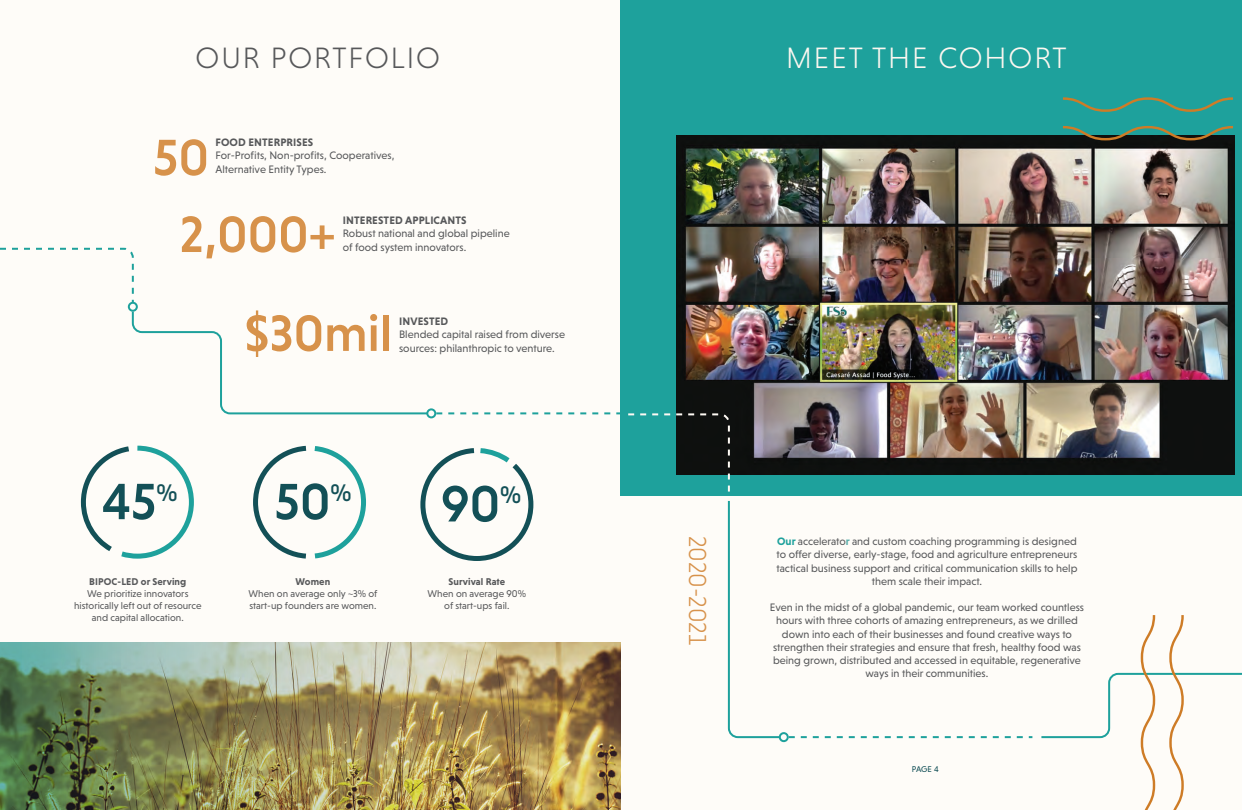
<style>
.page{position:relative;width:1242px;height:810px;background:#fff}
.page>*{position:absolute;margin:0;border:0;box-sizing:border-box;transform-origin:0 0}
.cohort_body{font:500 52px "Niveau Grotesk";color:#d7924b}
.cohort_body-2{font:500 52px "Niveau Grotesk";color:#135057}
.t1{font:30px "Niveau Grotesk Light Small Caps";letter-spacing:.065em;color:#fcf7f0}
.t2{font:30px "Niveau Grotesk Light Small Caps";letter-spacing:.065em;color:#57585a}
.cohort_body-3{font:300 25px "Niveau Grotesk";color:#d7924b}
.cohort_body-4{font:11px/13.2px "Niveau Grotesk";color:#57585a;text-align:center}
.cohort_body-5{font:700 11px "Niveau Grotesk";letter-spacing:.01em;color:#57585a}
.cohort_body-6{font:10px/12px "Niveau Grotesk";color:#57585a;text-align:center}
.cohort_body-7{font:700 10px "Niveau Grotesk";letter-spacing:.01em;color:#57585a}
.cohort_body-8{font:8.5px "Niveau Grotesk";color:#135057}
.s1{font-weight:700;color:#1ea19c}
.s2{font-weight:700;color:#5bafab}
</style>
<div class="page">
<div style="left:0;top:0;width:620px;height:810px;background:#fefcf8"></div>
<div style="left:622px;top:0;width:620px;height:810px;background:#fefcf8"></div>
<div style="left:620px;top:0;width:622px;height:495px;background:#1ea19c"></div>
<img style="left:676px;top:136px;width:558px;height:339px">
<div style="left:779px;top:732px;width:10px;height:10px;border:2px solid #1ea19c;border-radius:50%"></div>
<svg style="left:789px;top:736px;width:243px;height:2px"></svg>
<img style="left:0;top:739px;width:621px;height:71px">
<svg style="left:0;top:247px;width:782px;height:492px"></svg>
<svg style="left:1061px;top:97px;width:171px;height:45px"></svg>
<svg style="left:1041px;top:615px;width:201px;height:195px"></svg>
<p class="t2" style="left:196px;top:40px;width:246px">OUR PORTFOLIO</p>
<p class="t1" style="left:786px;top:40px;width:282px">MEET THE COHORT</p>
<p class="cohort_body" style="left:153px;top:128px;width:58px">50</p>
<p class="cohort_body-5" style="left:215px;top:136px;width:99px">FOOD ENTERPRISES</p>
<p class="cohort_body-4" style="left:215px;top:149px;width:181px">For-Profits, Non-profits, Cooperatives,</p>
<p class="cohort_body-4" style="left:215px;top:162px;width:113px">Alternative Entity Types.</p>
<p class="cohort_body" style="left:180px;top:205px;width:157px">2,000+</p>
<p class="cohort_body-5" style="left:343px;top:214px;width:125px">INTERESTED APPLICANTS</p>
<p class="cohort_body-4" style="left:343px;top:227px;width:168px">Robust national and global pipeline</p>
<p class="cohort_body-4" style="left:343px;top:240px;width:125px">of food system innovators.</p>
<p class="cohort_body" style="left:244px;top:303px;width:149px">$30mil</p>
<p class="cohort_body-5" style="left:399px;top:315px;width:51px">INVESTED</p>
<p class="cohort_body-4" style="left:399px;top:328px;width:168px">Blended capital raised from diverse</p>
<p class="cohort_body-4" style="left:399px;top:341px;width:157px">sources: philanthropic to venture.</p>
<p class="cohort_body-2" style="left:102px;top:472px;width:77px">45<sup>%</sup></p>
<p class="cohort_body-2" style="left:274px;top:472px;width:79px">50<sup>%</sup></p>
<p class="cohort_body-2" style="left:441px;top:474px;width:82px">90<sup>%</sup></p>
<p class="cohort_body-7" style="left:89px;top:576px;width:99px">BIPOC-LED or Serving</p>
<p class="cohort_body-6" style="left:87px;top:588px;width:103px">We prioritize innovators</p>
<p class="cohort_body-6" style="left:74px;top:600px;width:129px">historically left out of resource</p>
<p class="cohort_body-6" style="left:92px;top:612px;width:93px">and capital allocation.</p>
<p class="cohort_body-7" style="left:296px;top:576px;width:36px">Women</p>
<p class="cohort_body-6" style="left:249px;top:588px;width:130px">When on average only ~3% of</p>
<p class="cohort_body-6" style="left:249px;top:600px;width:128px">start-up founders are women.</p>
<p class="cohort_body-7" style="left:448px;top:576px;width:58px">Survival Rate</p>
<p class="cohort_body-6" style="left:428px;top:588px;width:100px">When on average 90% of start-ups fail.</p>
<p class="cohort_body-3" style="left:712px;top:536px;width:111px;rotate:90deg">2020-2021</p>
<p class="cohort_body-4" style="left:776px;top:535px;width:303px"><span class="s1">Our</span> accelerato<span class="s2">r</span> and custom coaching programming is designed to offer diverse, early-stage, food and agriculture entrepreneurs tactical business support and critical communication skills to help them scale their impact.</p>
<p class="cohort_body-4" style="left:770px;top:601px;width:316px">Even in the midst of a global pandemic, our team worked countless hours with three cohorts of amazing entrepreneurs, as we drilled down into each of their businesses and found creative ways to strengthen their strategies and ensure that fresh, healthy food was being grown, distributed and accessed in equitable, regenerative ways in their communities.</p>
<p class="cohort_body-8" style="left:912px;top:764px;width:28px">PAGE 4</p>
</div>
